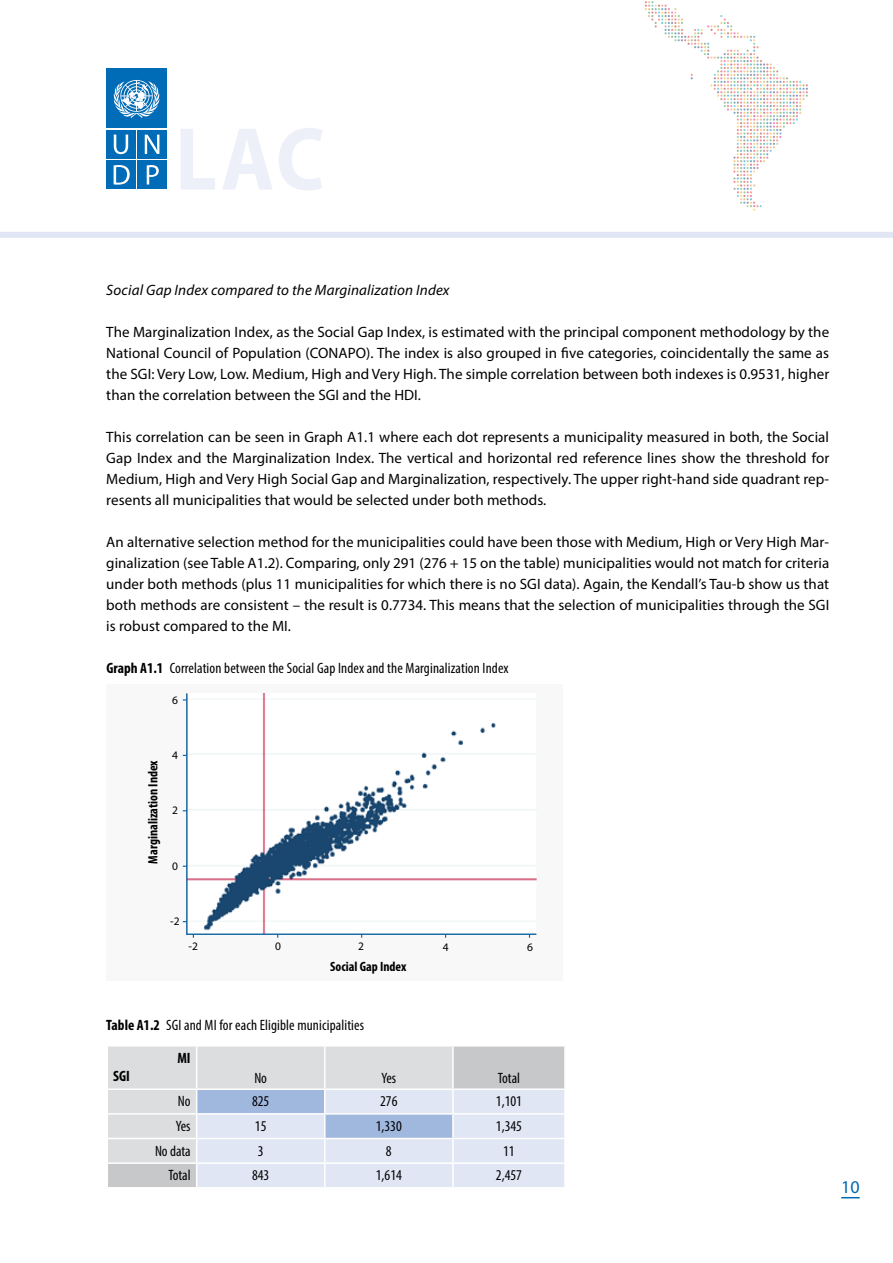
<style>
.page{position:relative;width:893px;height:1263px;background:#fff}
.page>*{position:absolute;margin:0;border:0;box-sizing:border-box;transform-origin:0 0}
.t1{font:18px "Myriad Pro";color:#0067b1}
.t2{font:15px/21px "Myriad Pro";letter-spacing:.005em;color:#000;text-align:justify}
.t3{font:condensed 15px "Myriad Pro";letter-spacing:.01em;color:#000}
.t4{font:italic 15px "Myriad Pro";letter-spacing:.01em;color:#000}
.t5{font:700 condensed 15px "Myriad Pro";color:#000}
.t6{font:700 condensed 13.5px "Myriad Pro";color:#000}
.t7{font:11.55px "Myriad Pro";color:#000}
.s1{font-weight:700}
</style>
<div class="page">
<svg style="left:841px;top:1197px;width:19px;height:1px"></svg>
<svg style="left:645px;top:1px;width:163px;height:210px"></svg>
<div style="left:106px;top:130px;width:30px;height:29px;background:#006bb6"></div>
<svg style="left:114px;top:135px;width:14px;height:19px"></svg>
<div style="left:137px;top:130px;width:30px;height:29px;background:#006bb6"></div>
<svg style="left:145px;top:135px;width:14px;height:19px"></svg>
<div style="left:137px;top:160px;width:30px;height:29px;background:#006bb6"></div>
<svg style="left:147px;top:165px;width:12px;height:19px"></svg>
<div style="left:106px;top:160px;width:30px;height:29px;background:#006bb6"></div>
<svg style="left:114px;top:165px;width:16px;height:20px"></svg>
<div style="left:106px;top:68px;width:61px;height:60px;background:#006bb6"></div>
<svg style="left:114px;top:80px;width:46px;height:38px"></svg>
<div style="left:0;top:232px;width:893px;height:6px;background:#e0e6f4"></div>
<div style="left:106px;top:684px;width:457px;height:296px;background:#f8f8f8"></div>
<img style="left:187px;top:694px;width:349px;height:240px">
<hr style="left:186px;top:934px;width:350px;height:1px;background:#0067b1">
<hr style="left:186px;top:694px;width:1px;height:241px;background:#0067b1">
<svg style="left:108px;top:1046px;width:457px;height:141px;background:#d7dce7"></svg>
<hr style="left:325px;top:1162px;width:128px;height:2px;background:#fff">
<hr style="left:324px;top:1164px;width:2px;height:23px;background:#fff">
<hr style="left:453px;top:1162px;width:113px;height:2px;background:#fff">
<hr style="left:452px;top:1164px;width:2px;height:23px;background:#fff">
<hr style="left:564px;top:1164px;width:2px;height:23px;background:#fff">
<p class="t4" style="left:106px;top:280px;width:345px">Social Gap Index compared to the Marginalization Index</p>
<p class="t2" style="left:106px;top:321px;width:724px">The Marginalization Index, as the Social Gap Index, is estimated with the principal component methodology by the National Council of Population (CONAPO). The index is also grouped in five categories, coincidentally the same as the SGI: Very Low, Low. Medium, High and Very High. The simple correlation between both indexes is 0.9531, higher than the correlation between the SGI and the HDI.</p>
<p class="t2" style="left:106px;top:426px;width:724px">This correlation can be seen in Graph A1.1 where each dot represents a municipality measured in both, the Social Gap Index and the Marginalization Index. The vertical and horizontal red reference lines show the threshold for Medium, High and Very High Social Gap and Marginalization, respectively. The upper right-hand side quadrant rep&shy;resents all municipalities that would be selected under both methods.</p>
<p class="t2" style="left:106px;top:531px;width:724px">An alternative selection method for the municipalities could have been those with Medium, High or Very High Mar&shy;ginalization (see Table A1.2). Comparing, only 291 (276 + 15 on the table) municipalities would not match for criteria under both methods (plus 11 municipalities for which there is no SGI data). Again, the Kendall’s Tau-b show us that both methods are consistent – the result is 0.7734. This means that the selection of municipalities through the SGI is robust compared to the MI.</p>
<p class="t3" style="left:106px;top:659px;width:404px"><span class="s1">Graph A1.1</span> Correlation between the Social Gap Index and the Marginalization Index</p>
<p class="t7" style="left:172px;top:693px;width:7px">6</p>
<p class="t6" style="left:144px;top:863px;width:105px;rotate:-90deg">Marginalization Index</p>
<p class="t7" style="left:172px;top:748px;width:7px">4</p>
<p class="t7" style="left:172px;top:803px;width:7px">2</p>
<p class="t7" style="left:172px;top:858px;width:7px">0</p>
<p class="t7" style="left:170px;top:914px;width:11px">-2</p>
<p class="t7" style="left:189px;top:939px;width:11px">-2</p>
<p class="t7" style="left:275px;top:939px;width:7px">0</p>
<p class="t7" style="left:358px;top:939px;width:7px">2</p>
<p class="t7" style="left:443px;top:940px;width:7px">4</p>
<p class="t7" style="left:527px;top:940px;width:7px">6</p>
<p class="t6" style="left:330px;top:958px;width:78px">Social Gap Index</p>
<p class="t3" style="left:106px;top:1016px;width:259px"><span class="s1">Table A1.2</span> SGI and MI for each Eligible municipalities</p>
<p class="t5" style="left:177px;top:1049px;width:15px">MI</p>
<p class="t5" style="left:113px;top:1067px;width:18px">SGI</p>
<p class="t3" style="left:254px;top:1069px;width:14px">No</p>
<p class="t3" style="left:381px;top:1069px;width:16px">Yes</p>
<p class="t3" style="left:498px;top:1069px;width:24px">Total</p>
<p class="t3" style="left:178px;top:1092px;width:14px">No</p>
<p class="t3" style="left:252px;top:1092px;width:19px">825</p>
<p class="t3" style="left:380px;top:1092px;width:19px">276</p>
<p class="t3" style="left:496px;top:1092px;width:28px">1,101</p>
<p class="t3" style="left:176px;top:1117px;width:16px">Yes</p>
<p class="t3" style="left:255px;top:1117px;width:13px">15</p>
<p class="t3" style="left:376px;top:1117px;width:28px">1,330</p>
<p class="t3" style="left:496px;top:1117px;width:28px">1,345</p>
<p class="t3" style="left:155px;top:1142px;width:37px">No data</p>
<p class="t3" style="left:258px;top:1142px;width:7px">3</p>
<p class="t3" style="left:386px;top:1142px;width:7px">8</p>
<p class="t3" style="left:503px;top:1142px;width:13px">11</p>
<p class="t3" style="left:168px;top:1166px;width:24px">Total</p>
<p class="t3" style="left:252px;top:1166px;width:19px">843</p>
<p class="t3" style="left:376px;top:1166px;width:28px">1,614</p>
<p class="t3" style="left:496px;top:1166px;width:28px">2,457</p>
<p class="t1" style="left:841px;top:1176px;width:20px">10</p>
</div>
